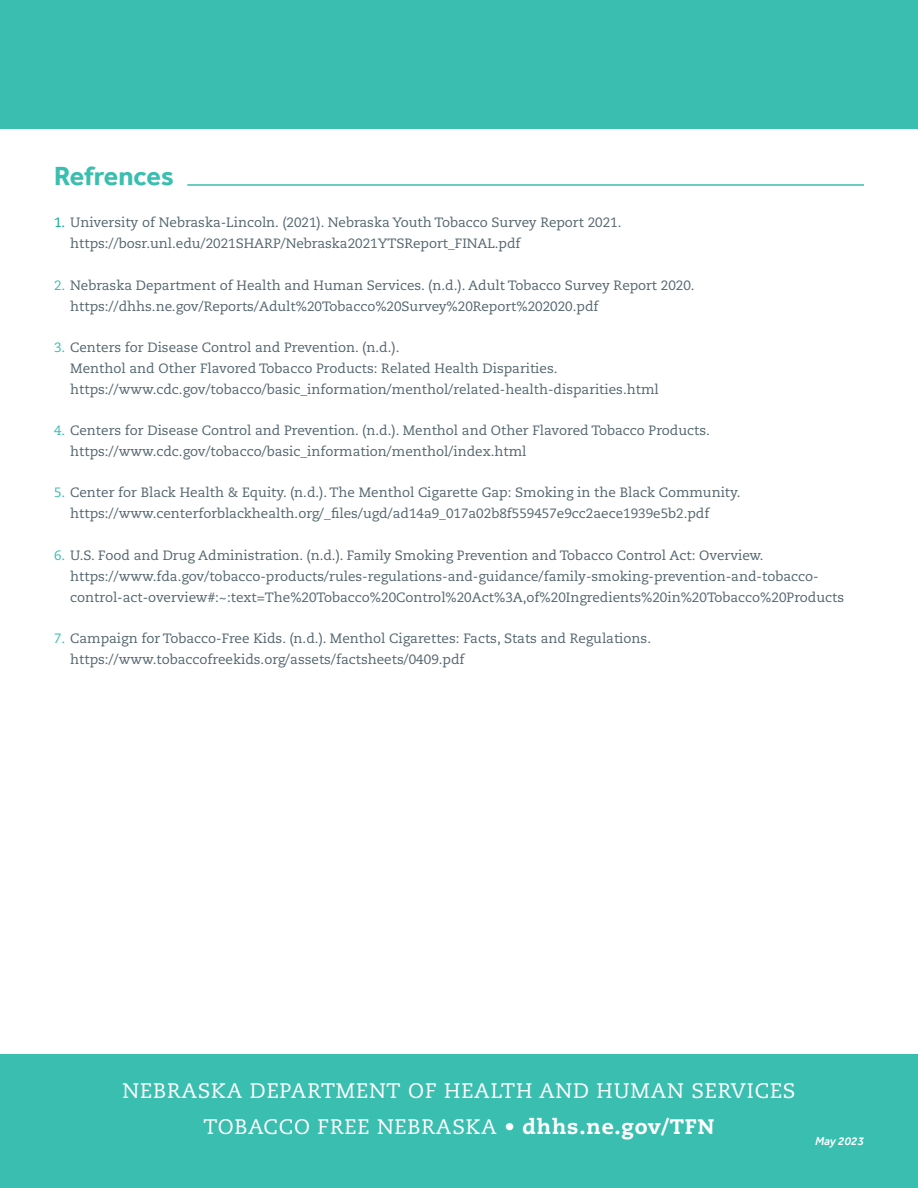
<style>
.page{position:relative;width:918px;height:1188px;background:#fff}
.page>*{position:absolute;margin:0;border:0;box-sizing:border-box;transform-origin:0 0}
.t1{font:700 27px "Effra";color:#3abeaf}
.t2{font:21px "Caecilia LT Pro 55 Roman";letter-spacing:.04em;color:#fff}
.t3{font:13.5px/21px "Caecilia LT Pro 55 Roman";color:#53656e}
.t4{font:italic 500 12px "Effra";color:#fff}
.s1{color:#00a98b}
.s2{color:#3abeaf}
.s3{font-family:"Caecilia LT Pro 85";font-weight:800}
</style>
<div class="page">
<div style="left:0;top:1055px;width:918px;height:133px;background:#3abeaf"></div>
<div style="left:0;top:0;width:918px;height:129px;background:#3abeaf"></div>
<hr style="left:187px;top:184px;width:677px;height:2px;background:#3abeaf">
<p class="t1" style="left:54px;top:160px;width:121px">Refrences</p>
<p class="t3" style="left:70px;top:212px;width:553px;text-indent:-16px"><span class="s1">1.</span> University of Nebraska-Lincoln. (2021). Nebraska Youth Tobacco Survey Report 2021. https://bosr.unl.edu/2021SHARP/Nebraska2021YTSReport_FINAL.pdf</p>
<p class="t3" style="left:70px;top:274px;width:626px;text-indent:-16px"><span class="s2">2.</span> Nebraska Department of Health and Human Services. (n.d.). Adult Tobacco Survey Report 2020. https://dhhs.ne.gov/Reports/Adult%20Tobacco%20Survey%20Report%202020.pdf</p>
<p class="t3" style="left:70px;top:337px;width:590px;text-indent:-16px"><span class="s2">3.</span> Centers for Disease Control and Prevention. (n.d.).<br>Menthol and Other Flavored Tobacco Products: Related Health Disparities. https://www.cdc.gov/tobacco/basic_information/menthol/related-health-disparities.html</p>
<p class="t3" style="left:70px;top:420px;width:641px;text-indent:-16px"><span class="s2">4.</span> Centers for Disease Control and Prevention. (n.d.). Menthol and Other Flavored Tobacco Products. https://www.cdc.gov/tobacco/basic_information/menthol/index.html</p>
<p class="t3" style="left:70px;top:482px;width:672px;text-indent:-16px"><span class="s2">5.</span> Center for Black Health &amp; Equity. (n.d.). The Menthol Cigarette Gap: Smoking in the Black Community. https://www.centerforblackhealth.org/_files/ugd/ad14a9_017a02b8f559457e9cc2aece1939e5b2.pdf</p>
<p class="t3" style="left:70px;top:544px;width:776px;text-indent:-16px"><span class="s2">6.</span> U.S. Food and Drug Administration. (n.d.). Family Smoking Prevention and Tobacco Control Act: Overview. https://www.fda.gov/tobacco-products/rules-regulations-and-guidance/family-smoking-prevention-and-tobacco&shy;control-act-overview#:~:text=The%20Tobacco%20Control%20Act%3A,of%20Ingredients%20in%20Tobacco%20Products</p>
<p class="t3" style="left:70px;top:628px;width:582px;text-indent:-16px"><span class="s2">7.</span> Campaign for Tobacco-Free Kids. (n.d.). Menthol Cigarettes: Facts, Stats and Regulations. https://www.tobaccofreekids.org/assets/factsheets/0409.pdf</p>
<p class="t2" style="left:123px;top:1077px;width:674px">NEBRASKA DEPARTMENT OF HEALTH AND HUMAN SERVICES</p>
<p class="t2" style="left:203px;top:1113px;width:513px">TOBACCO FREE NEBRASKA • <span class="s3">dhhs.ne.gov/TFN</span></p>
<p class="t4" style="left:815px;top:1134px;width:50px">May 2023</p>
</div>
